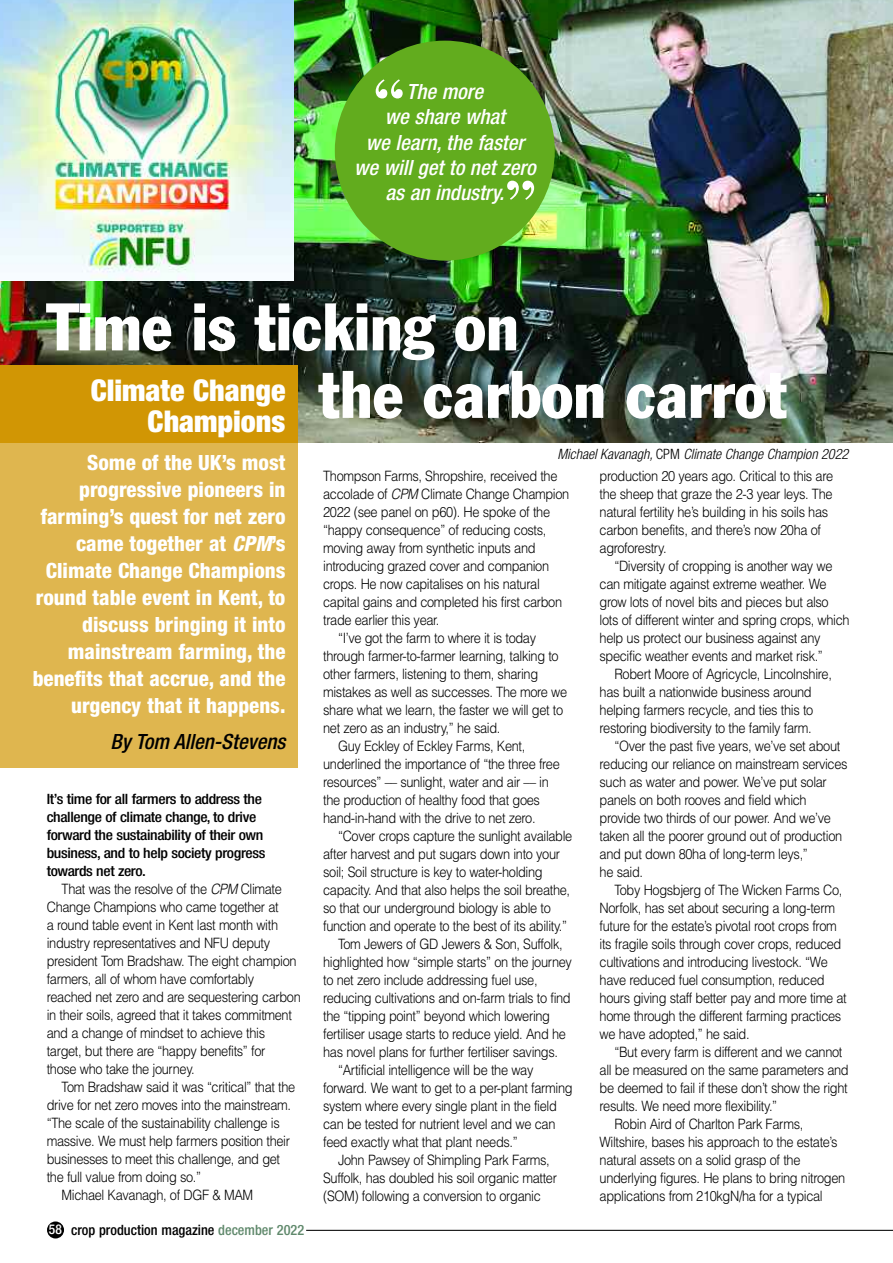
<style>
.page{position:relative;width:893px;height:1263px;background:#fff}
.page>*{position:absolute;margin:0;border:0;box-sizing:border-box;transform-origin:0 0}
.t1{font:condensed 66px/67.5px "Franklin Gothic";color:#fff}
.t2{font:700 58.95px "Bodoni BT";color:#fff}
.t3{font:900 condensed 30px/31.5px "Helvetica Neue";color:#fff;text-align:right}
.t4{font:800 condensed 21px/27px "Helvetica Neue";color:#fff;text-align:right}
.t5{font:italic 500 condensed 21px/25.2px "Helvetica Neue";color:#fff;text-align:center}
.t6{font:italic 500 condensed 21px "Helvetica Neue";color:#000}
.t7{font:300 14.25px/18px "Helvetica";letter-spacing:-.03em;color:#000;scale:.9 1}
.t8{font:500 condensed 14.25px/18px "Helvetica Neue";letter-spacing:-.025em;color:#000;scale:1.1 1}
.t9{font:italic 300 condensed 14.25px "Helvetica Neue";color:#000}
.t10{font:500 condensed 14.25px "Helvetica Neue";color:#000}
.s1{font-style:italic}
.s2{font-size:13.5px;color:#fff}
.s3{color:#60896c}
.s4{font-style:normal}
</style>
<div class="page">
<img style="left:0;top:0;width:893px;height:442px">
<div style="left:335px;top:41px;width:220px;height:220px;background:#62ac1e;border-radius:50%"></div>
<div style="left:47px;top:1221px;width:17px;height:17px;background:#000;border-radius:50%"></div>
<hr style="left:306px;top:1230px;width:587px;height:1px;background:#000">
<img style="left:0;top:0;width:294px;height:281px">
<div style="left:0;top:440px;width:298px;height:327px;background:#dfb64f"></div>
<div style="left:0;top:365px;width:298px;height:77px;background:#d19604"></div>
<h2 class="t2" style="left:372px;top:80px;width:35px">“</h2>
<h3 class="t5" style="left:354px;top:81px;width:183px">The more<br>we share what<br>we learn, the faster we will get to net zero as an industry.</h3>
<h2 class="t2" style="left:504px;top:181px;width:35px">”</h2>
<h1 class="t1" style="left:319px;top:298px;width:470px;text-indent:-272px">Time is ticking on<br>the carbon carrot</h1>
<h3 class="t3" style="left:91px;top:377px;width:196px">Climate Change<br>Champions</h3>
<p class="t4" style="left:33px;top:451px;width:254px">Some of the UK’s most progressive pioneers in farming’s quest for net zero came together at <span class="s1">CPM</span>’s<br>Climate Change Champions round table event in Kent, to discuss bringing it into mainstream farming, the benefits that accrue, and the urgency that it happens.</p>
<h3 class="t6" style="left:111px;top:734px;width:176px">By Tom Allen-Stevens</h3>
<p class="t8" style="left:47px;top:791px;width:200px">It’s time for all farmers to address the challenge of climate change, to drive forward the sustainability of their own business, and to help society progress towards net zero.</p>
<p class="t7" style="left:47px;top:880px;width:284px;text-indent:15px">That was the resolve of the <span class="s1">CPM</span> Climate Change Champions who came together at<br>a round table event in Kent last month with industry representatives and NFU deputy president Tom Bradshaw. The eight champion farmers, all of whom have comfortably reached net zero and are sequestering carbon in their soils, agreed that it takes commitment and a change of mindset to achieve this target, but there are “happy benefits” for<br>those who take the journey.</p>
<p class="t7" style="left:62px;top:1078px;width:261px">Tom Bradshaw said it was “critical” that the</p>
<p class="t7" style="left:47px;top:1096px;width:273px">drive for net zero moves into the mainstream.</p>
<p class="t7" style="left:47px;top:1114px;width:260px">“The scale of the sustainability challenge is</p>
<p class="t7" style="left:47px;top:1132px;width:272px">massive. We must help farmers position their</p>
<p class="t7" style="left:47px;top:1150px;width:261px">businesses to meet this challenge, and get</p>
<p class="t7" style="left:47px;top:1168px;width:173px">the full value from doing so.”</p>
<p class="t7" style="left:62px;top:1186px;width:214px">Michael Kavanagh, of DGF &amp; MAM</p>
<p class="t10" style="left:49px;top:1225px;width:257px"><span class="s2">58</span> crop production magazine <span class="s3">december 2022</span></p>
<p class="t9" style="left:557px;top:449px;width:292px">Michael Kavanagh, <span class="s4">CPM</span> Climate Change Champion 2022</p>
<p class="t7" style="left:323px;top:467px;width:262px">Thompson Farms, Shropshire, received the</p>
<p class="t7" style="left:323px;top:485px;width:275px">accolade of <span class="s1">CPM</span> Climate Change Champion</p>
<p class="t7" style="left:323px;top:503px;width:254px">2022 (see panel on p60). He spoke of the</p>
<p class="t7" style="left:323px;top:521px;width:249px">“happy consequence” of reducing costs,</p>
<p class="t7" style="left:323px;top:539px;width:238px">moving away from synthetic inputs and</p>
<p class="t7" style="left:323px;top:557px;width:253px">introducing grazed cover and companion</p>
<p class="t7" style="left:323px;top:575px;width:242px">crops. He now capitalises on his natural</p>
<p class="t7" style="left:323px;top:593px;width:267px">capital gains and completed his first carbon</p>
<p class="t7" style="left:323px;top:611px;width:131px">trade earlier this year.</p>
<p class="t7" style="left:338px;top:629px;width:222px">“I’ve got the farm to where it is today</p>
<p class="t7" style="left:323px;top:647px;width:263px">through farmer-to-farmer learning, talking to</p>
<p class="t7" style="left:323px;top:665px;width:240px">other farmers, listening to them, sharing</p>
<p class="t7" style="left:323px;top:683px;width:273px">mistakes as well as successes. The more we</p>
<p class="t7" style="left:323px;top:701px;width:268px">share what we learn, the faster we will get to</p>
<p class="t7" style="left:323px;top:719px;width:199px">net zero as an industry,” he said.</p>
<p class="t7" style="left:338px;top:737px;width:210px">Guy Eckley of Eckley Farms, Kent,</p>
<p class="t7" style="left:323px;top:755px;width:264px">underlined the importance of “the three free</p>
<p class="t7" style="left:323px;top:773px;width:252px">resources” –– sunlight, water and air –– in</p>
<p class="t7" style="left:323px;top:791px;width:242px">the production of healthy food that goes</p>
<p class="t7" style="left:323px;top:809px;width:238px">hand-in-hand with the drive to net zero.</p>
<p class="t7" style="left:338px;top:827px;width:262px">“Cover crops capture the sunlight available</p>
<p class="t7" style="left:323px;top:845px;width:265px">after harvest and put sugars down into your</p>
<p class="t7" style="left:323px;top:863px;width:245px">soil; Soil structure is key to water-holding</p>
<p class="t7" style="left:323px;top:881px;width:276px">capacity. And that also helps the soil breathe,</p>
<p class="t7" style="left:323px;top:899px;width:255px">so that our underground biology is able to</p>
<p class="t7" style="left:323px;top:917px;width:273px">function and operate to the best of its ability.”</p>
<p class="t7" style="left:338px;top:935px;width:251px">Tom Jewers of GD Jewers &amp; Son, Suffolk,</p>
<p class="t7" style="left:323px;top:953px;width:278px">highlighted how “simple starts” on the journey</p>
<p class="t7" style="left:323px;top:971px;width:240px">to net zero include addressing fuel use,</p>
<p class="t7" style="left:323px;top:989px;width:277px">reducing cultivations and on-farm trials to find</p>
<p class="t7" style="left:323px;top:1007px;width:254px">the “tipping point” beyond which lowering</p>
<p class="t7" style="left:323px;top:1025px;width:271px">fertiliser usage starts to reduce yield. And he</p>
<p class="t7" style="left:323px;top:1043px;width:262px">has novel plans for further fertiliser savings.</p>
<p class="t7" style="left:338px;top:1061px;width:219px">“Artificial intelligence will be the way</p>
<p class="t7" style="left:323px;top:1079px;width:279px">forward. We want to get to a per-plant farming</p>
<p class="t7" style="left:323px;top:1097px;width:261px">system where every single plant in the field</p>
<p class="t7" style="left:323px;top:1115px;width:260px">can be tested for nutrient level and we can</p>
<p class="t7" style="left:323px;top:1133px;width:218px">feed exactly what that plant needs.”</p>
<p class="t7" style="left:338px;top:1151px;width:237px">John Pawsey of Shimpling Park Farms,</p>
<p class="t7" style="left:323px;top:1169px;width:261px">Suffolk, has doubled his soil organic matter</p>
<p class="t7" style="left:323px;top:1187px;width:243px">(SOM) following a conversion to organic</p>
<p class="t7" style="left:600px;top:467px;width:261px">production 20 years ago. Critical to this are the sheep that graze the 2-3 year leys. The natural fertility he’s building in his soils has carbon benefits, and there’s now 20ha of agroforestry.</p>
<p class="t7" style="left:600px;top:557px;width:279px;text-indent:15px">“Diversity of cropping is another way we can mitigate against extreme weather. We grow lots of novel bits and pieces but also lots of different winter and spring crops, which help us protect our business against any specific weather events and market risk.”</p>
<p class="t7" style="left:600px;top:665px;width:260px;text-indent:15px">Robert Moore of Agricycle, Lincolnshire, has built a nationwide business around helping farmers recycle, and ties this to restoring biodiversity to the family farm.</p>
<p class="t7" style="left:600px;top:737px;width:277px;text-indent:15px">“Over the past five years, we’ve set about reducing our reliance on mainstream services such as water and power. We’ve put solar panels on both rooves and field which provide two thirds of our power. And we’ve taken all the poorer ground out of production and put down 80ha of long-term leys,”<br>he said.</p>
<p class="t7" style="left:600px;top:881px;width:276px;text-indent:15px">Toby Hogsbjerg of The Wicken Farms Co, Norfolk, has set about securing a long-term future for the estate’s pivotal root crops from its fragile soils through cover crops, reduced cultivations and introducing livestock. “We have reduced fuel consumption, reduced hours giving staff better pay and more time at home through the different farming practices we have adopted,” he said.</p>
<p class="t7" style="left:614px;top:1043px;width:255px">“But every farm is different and we cannot</p>
<p class="t7" style="left:600px;top:1061px;width:278px">all be measured on the same parameters and</p>
<p class="t7" style="left:600px;top:1079px;width:277px">be deemed to fail if these don’t show the right</p>
<p class="t7" style="left:600px;top:1097px;width:199px">results. We need more flexibility.”</p>
<p class="t7" style="left:614px;top:1115px;width:211px">Robin Aird of Charlton Park Farms,</p>
<p class="t7" style="left:600px;top:1133px;width:266px">Wiltshire, bases his approach to the estate’s</p>
<p class="t7" style="left:600px;top:1151px;width:225px">natural assets on a solid grasp of the</p>
<p class="t7" style="left:600px;top:1169px;width:274px">underlying figures. He plans to bring nitrogen</p>
<p class="t7" style="left:600px;top:1187px;width:249px">applications from 210kgN/ha for a typical</p>
</div>
